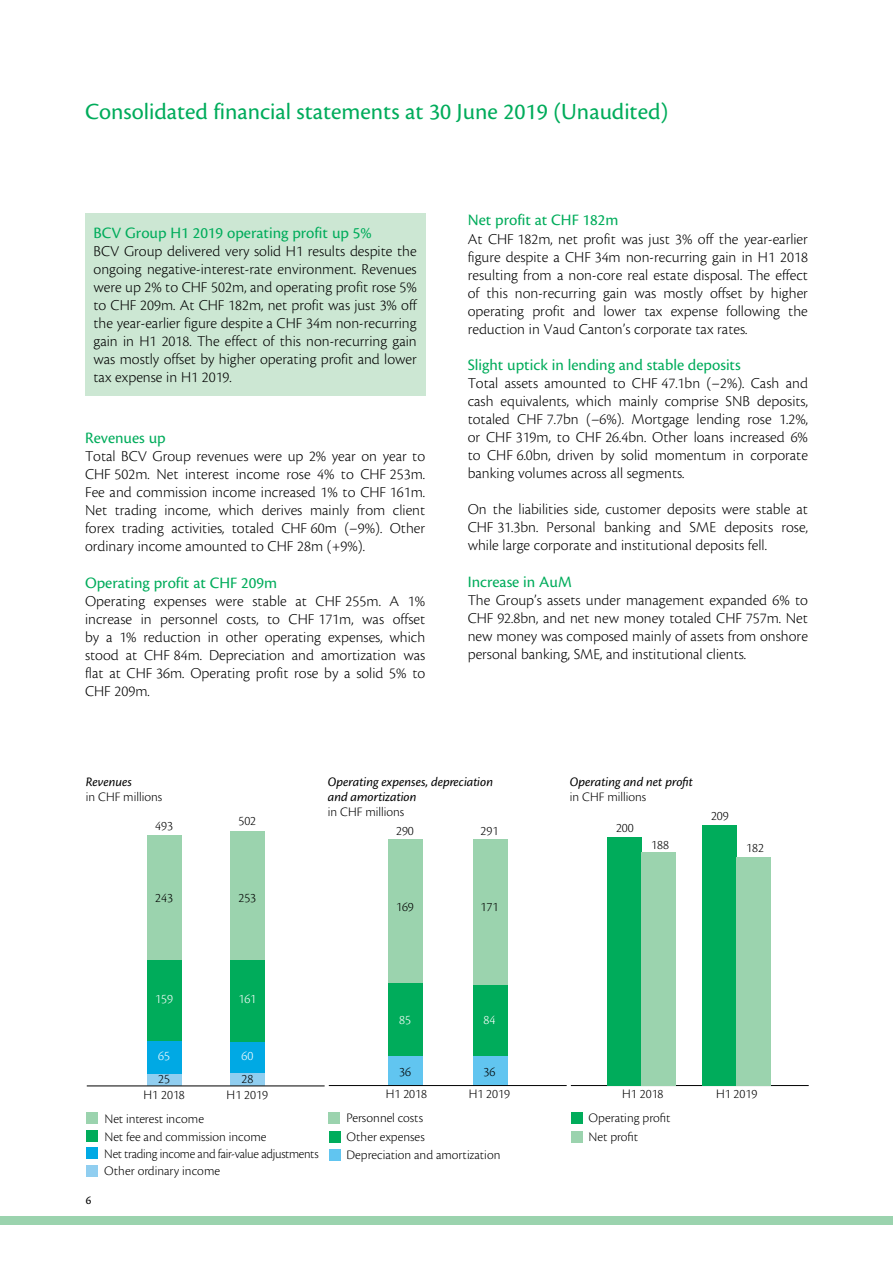
<style>
.page{position:relative;width:893px;height:1263px;background:#fff}
.page>*{position:absolute;margin:0;border:0;box-sizing:border-box;transform-origin:0 0}
.t1{font:24px "Cronos Pro";color:#00ac5b}
.t2{font:16.5px "Cronos Pro";color:#00ac5b}
.t3{font:300 15.75px/18px "Cronos Pro";color:#000;text-align:justify}
.t4{font:300 13.5px/18.5px "Cronos Pro";color:#000}
.t5{font:italic 13.5px/15px "Cronos Pro";color:#000}
.t6{font:300 13.5px "Cronos Pro";letter-spacing:-.02em;color:#000}
.t7{font:300 13.5px "Cronos Pro";color:#fff}
.t8{font:12px "Cronos Pro";color:#000}
</style>
<div class="page">
<div style="left:0;top:1216px;width:893px;height:9px;background:#9bd3ae"></div>
<div style="left:329px;top:1131px;width:11px;height:11px;background:#00ac5b"></div>
<div style="left:329px;top:1149px;width:11px;height:12px;background:#61c5f0"></div>
<div style="left:329px;top:1112px;width:11px;height:12px;background:#9bd3ae"></div>
<div style="left:473px;top:1055px;width:34px;height:30px;background:#61c5f0"></div>
<div style="left:473px;top:984px;width:34px;height:72px;background:#00ac5b"></div>
<div style="left:473px;top:839px;width:34px;height:145px;background:#9bd3ae"></div>
<div style="left:388px;top:1055px;width:35px;height:30px;background:#61c5f0"></div>
<div style="left:388px;top:983px;width:35px;height:73px;background:#00ac5b"></div>
<div style="left:388px;top:840px;width:35px;height:143px;background:#9bd3ae"></div>
<hr style="left:329px;top:1085px;width:238px;height:1px;background:#000">
<div style="left:571px;top:1131px;width:11px;height:11px;background:#9bd3ae"></div>
<div style="left:571px;top:1112px;width:11px;height:12px;background:#00ac5b"></div>
<hr style="left:571px;top:1085px;width:238px;height:1px;background:#000">
<div style="left:703px;top:824px;width:34px;height:261px;background:#00ac5b"></div>
<div style="left:737px;top:857px;width:34px;height:228px;background:#9bd3ae"></div>
<div style="left:608px;top:837px;width:34px;height:248px;background:#00ac5b"></div>
<div style="left:642px;top:852px;width:34px;height:233px;background:#9bd3ae"></div>
<div style="left:87px;top:1130px;width:11px;height:12px;background:#00ac5b"></div>
<div style="left:87px;top:1165px;width:11px;height:11px;background:#90cef0"></div>
<div style="left:87px;top:1148px;width:11px;height:11px;background:#00a9e4"></div>
<div style="left:87px;top:1113px;width:11px;height:11px;background:#9bd3ae"></div>
<div style="left:231px;top:1072px;width:34px;height:14px;background:#90cef0"></div>
<div style="left:231px;top:1038px;width:34px;height:34px;background:#00a9e4"></div>
<div style="left:231px;top:958px;width:34px;height:83px;background:#00ac5b"></div>
<div style="left:231px;top:831px;width:34px;height:129px;background:#9bd3ae"></div>
<div style="left:148px;top:1074px;width:34px;height:12px;background:#90cef0"></div>
<div style="left:148px;top:1040px;width:34px;height:34px;background:#00a9e4"></div>
<div style="left:148px;top:960px;width:34px;height:80px;background:#00ac5b"></div>
<div style="left:148px;top:835px;width:34px;height:125px;background:#9bd3ae"></div>
<hr style="left:87px;top:1086px;width:238px;height:1px;background:#000">
<div style="left:85px;top:213px;width:340px;height:182px;background:#cce7d3"></div>
<h1 class="t1" style="left:85px;top:98px;width:585px">Consolidated financial statements at 30 June 2019 (Unaudited)</h1>
<p class="t2" style="left:94px;top:224px;width:280px">BCV Group H1 2019 operating profit up 5%</p>
<p class="t3" style="left:94px;top:242px;width:325px">BCV Group delivered very solid H1 results despite the ongoing negative-interest-rate environment. Revenues were up 2% to CHF 502m, and operating profit rose 5% to CHF 209m. At CHF 182m, net profit was just 3% off the year-earlier figure despite a CHF 34m non-recurring gain in H1 2018. The effect of this non-recurring gain was mostly offset by higher operating profit and lower tax expense in H1 2019.</p>
<p class="t2" style="left:85px;top:429px;width:82px">Revenues up</p>
<p class="t3" style="left:85px;top:447px;width:342px">Total BCV Group revenues were up 2% year on year to CHF 502m. Net interest income rose 4% to CHF 253m.<br>Fee and commission income increased 1% to CHF 161m.<br>Net trading income, which derives mainly from client forex trading activities, totaled CHF 60m (–9%). Other ordinary income amounted to CHF 28m (+9%).</p>
<p class="t2" style="left:85px;top:574px;width:194px">Operating profit at CHF 209m</p>
<p class="t3" style="left:85px;top:592px;width:342px">Operating expenses were stable at CHF 255m. A 1% increase in personnel costs, to CHF 171m, was offset by a 1% reduction in other operating expenses, which stood at CHF 84m. Depreciation and amortization was flat at CHF 36m. Operating profit rose by a solid 5% to CHF 209m.</p>
<p class="t2" style="left:468px;top:211px;width:152px">Net profit at CHF 182m</p>
<p class="t3" style="left:468px;top:229px;width:342px">At CHF 182m, net profit was just 3% off the year-earlier figure despite a CHF 34m non-recurring gain in H1 2018 resulting from a non-core real estate disposal. The effect of this non-recurring gain was mostly offset by higher operating profit and lower tax expense following the reduction in Vaud Canton’s corporate tax rates.</p>
<p class="t2" style="left:468px;top:356px;width:275px">Slight uptick in lending and stable deposits</p>
<p class="t3" style="left:468px;top:374px;width:342px">Total assets amounted to CHF 47.1bn (–2%). Cash and cash equivalents, which mainly comprise SNB deposits, totaled CHF 7.7bn (–6%). Mortgage lending rose 1.2%, or CHF 319m, to CHF 26.4bn. Other loans increased 6% to CHF 6.0bn, driven by solid momentum in corporate banking volumes across all segments.</p>
<p class="t3" style="left:468px;top:500px;width:342px">On the liabilities side, customer deposits were stable at CHF 31.3bn. Personal banking and SME deposits rose, while large corporate and institutional deposits fell.</p>
<p class="t2" style="left:468px;top:572px;width:106px">Increase in AuM</p>
<p class="t3" style="left:468px;top:591px;width:342px">The Group’s assets under management expanded 6% to CHF 92.8bn, and net new money totaled CHF 757m. Net new money was composed mainly of assets from onshore personal banking, SME, and institutional clients.</p>
<p class="t5" style="left:86px;top:775px;width:48px">Revenues</p>
<p class="t4" style="left:86px;top:788px;width:78px">in CHF millions</p>
<p class="t4" style="left:155px;top:817px;width:19px">493</p>
<p class="t4" style="left:238px;top:811px;width:19px">502</p>
<p class="t5" style="left:328px;top:774px;width:167px">Operating expenses, depreciation and amortization</p>
<p class="t4" style="left:328px;top:802px;width:78px">in CHF millions</p>
<p class="t4" style="left:396px;top:822px;width:19px">290</p>
<p class="t4" style="left:480px;top:822px;width:19px">291</p>
<p class="t4" style="left:155px;top:888px;width:19px">243</p>
<p class="t4" style="left:238px;top:888px;width:19px">253</p>
<p class="t4" style="left:396px;top:897px;width:19px">169</p>
<p class="t4" style="left:480px;top:897px;width:19px">171</p>
<p class="t7" style="left:155px;top:991px;width:19px">159</p>
<p class="t7" style="left:238px;top:991px;width:19px">161</p>
<p class="t8" style="left:86px;top:1193px;width:7px">6</p>
<p class="t7" style="left:158px;top:1048px;width:13px">65</p>
<p class="t7" style="left:241px;top:1048px;width:13px">60</p>
<p class="t4" style="left:158px;top:1070px;width:13px">25</p>
<p class="t4" style="left:241px;top:1070px;width:13px">28</p>
<p class="t4" style="left:144px;top:1085px;width:43px">H1 2018</p>
<p class="t4" style="left:227px;top:1085px;width:43px">H1 2019</p>
<p class="t4" style="left:104px;top:1109px;width:101px">Net interest income</p>
<p class="t4" style="left:104px;top:1127px;width:164px">Net fee and commission income</p>
<p class="t6" style="left:104px;top:1146px;width:216px">Net trading income and fair-value adjustments</p>
<p class="t4" style="left:104px;top:1162px;width:117px">Other ordinary income</p>
<p class="t7" style="left:399px;top:1012px;width:13px">85</p>
<p class="t7" style="left:483px;top:1012px;width:13px">84</p>
<p class="t4" style="left:399px;top:1062px;width:13px">36</p>
<p class="t4" style="left:483px;top:1062px;width:13px">36</p>
<p class="t4" style="left:386px;top:1085px;width:43px">H1 2018</p>
<p class="t4" style="left:469px;top:1085px;width:43px">H1 2019</p>
<p class="t4" style="left:346px;top:1109px;width:155px">Personnel costs<br>Other expenses<br>Depreciation and amortization</p>
<p class="t5" style="left:570px;top:774px;width:125px">Operating and net profit</p>
<p class="t4" style="left:570px;top:787px;width:78px">in CHF millions</p>
<p class="t4" style="left:616px;top:818px;width:19px">200</p>
<p class="t4" style="left:651px;top:835px;width:19px">188</p>
<p class="t4" style="left:711px;top:806px;width:19px">209</p>
<p class="t4" style="left:746px;top:838px;width:19px">182</p>
<p class="t4" style="left:622px;top:1085px;width:43px">H1 2018</p>
<p class="t4" style="left:716px;top:1085px;width:43px">H1 2019</p>
<p class="t4" style="left:588px;top:1109px;width:83px">Operating profit<br>Net profit</p>
</div>
